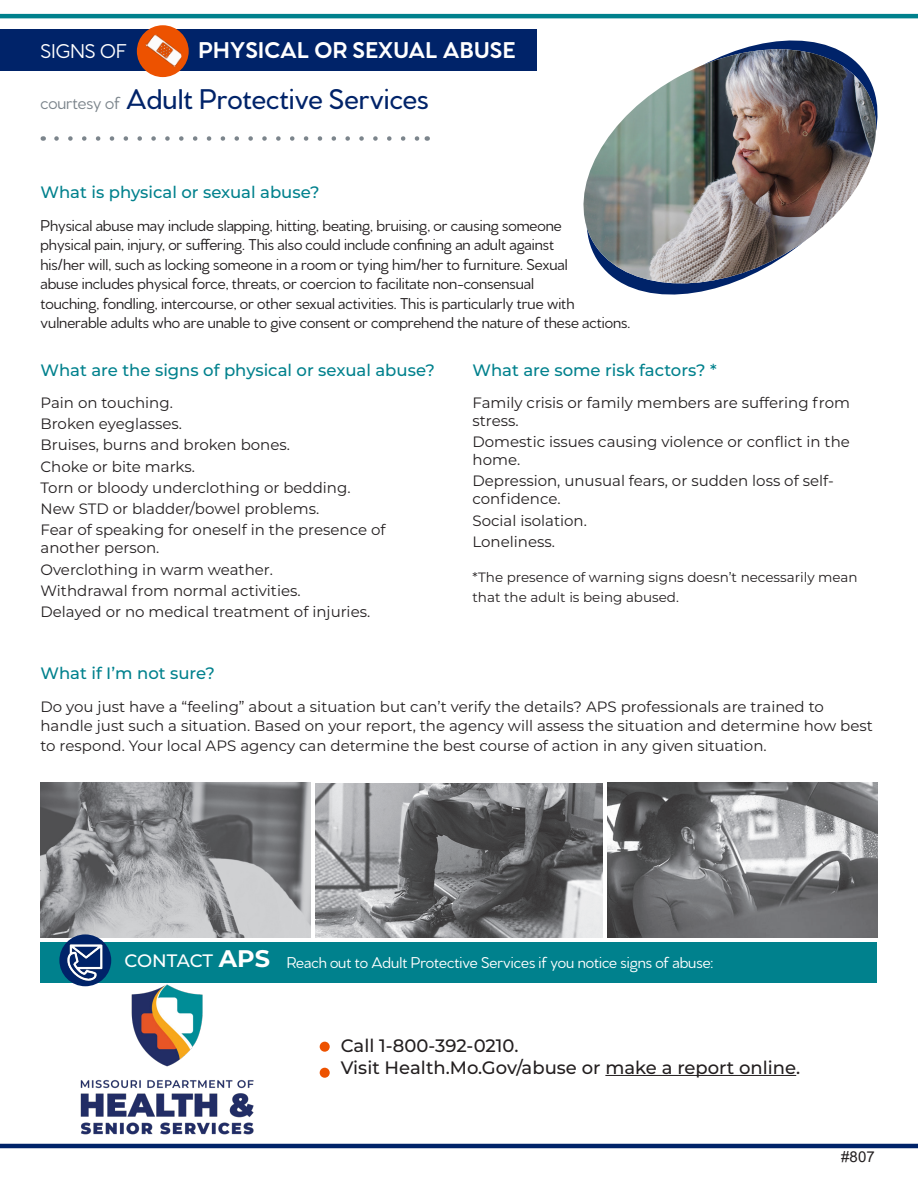
<style>
.page{position:relative;width:918px;height:1188px;background:#fff}
.page>*{position:absolute;margin:0;border:0;box-sizing:border-box;transform-origin:0 0}
.t1{font:500 30px "Venti CF";color:#002369}
.t2{font:700 24px "Venti CF";letter-spacing:.01em;color:#fff}
.t3{font:21px "Venti CF";letter-spacing:.01em;color:#fff}
.t4{font:500 18px "Montserrat";color:#231f20}
.t5{font:500 18px "Montserrat";letter-spacing:-.01em;color:#fff}
.APS_body_text{font:16.5px/19.5px "Venti CF";color:#231f20}
.Teal_question_subhea{font:500 16.5px "Montserrat";color:#00818d}
.t6{font:16.5px "Venti CF";color:#fff}
.Gray_question_subhea{font:500 16.5px "Montserrat";color:#00818d}
.APS_body_text-2{font:15px/18px "Montserrat";color:#231f20}
.t7{font:15px "Arial";color:#231f20}
.APS_body_text-3{font:13.5px/19.5px "Montserrat";color:#231f20}
.s1{font-weight:400;font-size:18px;color:#7c858c}
.s2{font-weight:700;font-size:24px}
</style>
<div class="page">
<svg style="left:56px;top:136px;width:364px;height:5px"></svg>
<div style="left:0;top:30px;width:537px;height:41px;background:#002369"></div>
<hr style="left:0;top:14px;width:918px;height:4px;background:#00818d">
<div style="left:137px;top:25px;width:52px;height:52px;background:#ed5200;border-radius:50%"></div>
<img style="left:316px;top:783px;width:286px;height:154px">
<img style="left:608px;top:783px;width:270px;height:154px">
<hr style="left:0;top:1144px;width:918px;height:4px;background:#002369">
<img style="left:144px;top:32px;width:39px;height:38px">
<img style="left:40px;top:783px;width:270px;height:154px">
<svg style="left:652px;top:40px;width:184px;height:255px"></svg>
<img style="left:583px;top:49px;width:295px;height:244px">
<div style="left:40px;top:942px;width:838px;height:40px;background:#00818d"></div>
<div style="left:59px;top:934px;width:52px;height:52px;background:#002369;border-radius:50%"></div>
<img style="left:67px;top:944px;width:38px;height:36px">
<img style="left:61px;top:980px;width:205px;height:164px">
<hr style="left:605px;top:1075px;width:191px;height:1px;background:#231f20">
<div style="left:320px;top:1042px;width:10px;height:10px;background:#ed5200;border-radius:50%"></div>
<div style="left:320px;top:1068px;width:10px;height:10px;background:#ed5200;border-radius:50%"></div>
<p class="t3" style="left:41px;top:38px;width:88px">SIGNS OF</p>
<p class="t2" style="left:199px;top:35px;width:318px">PHYSICAL OR SEXUAL ABUSE</p>
<p class="t1" style="left:40px;top:81px;width:390px"><span class="s1">courtesy of</span> Adult Protective Services</p>
<p class="Gray_question_subhea" style="left:40px;top:180px;width:281px">What is physical or sexual abuse?</p>
<p class="APS_body_text" style="left:40px;top:216px;width:591px">Physical abuse may include slapping, hitting, beating, bruising, or causing someone<br>physical pain, injury, or suffering. This also could include confining an adult against<br>his/her will, such as locking someone in a room or tying him/her to furniture. Sexual<br>abuse includes physical force, threats, or coercion to facilitate non-consensual<br>touching, fondling, intercourse, or other sexual activities. This is particularly true with vulnerable adults who are unable to give consent or comprehend the nature of these actions.</p>
<p class="Teal_question_subhea" style="left:40px;top:359px;width:396px">What are the signs of physical or sexual abuse?</p>
<p class="APS_body_text-2" style="left:40px;top:393px;width:134px">Pain on touching.</p>
<p class="APS_body_text-2" style="left:40px;top:414px;width:143px">Broken eyeglasses.</p>
<p class="APS_body_text-2" style="left:40px;top:435px;width:251px">Bruises, burns and broken bones.</p>
<p class="APS_body_text-2" style="left:40px;top:457px;width:156px">Choke or bite marks.</p>
<p class="APS_body_text-2" style="left:40px;top:478px;width:312px">Torn or bloody underclothing or bedding.</p>
<p class="APS_body_text-2" style="left:40px;top:499px;width:280px">New STD or bladder/bowel problems.</p>
<p class="APS_body_text-2" style="left:40px;top:520px;width:346px">Fear of speaking for oneself in the presence of another person.</p>
<p class="APS_body_text-2" style="left:40px;top:560px;width:234px">Overclothing in warm weather.</p>
<p class="APS_body_text-2" style="left:40px;top:581px;width:262px">Withdrawal from normal activities.</p>
<p class="APS_body_text-2" style="left:40px;top:602px;width:331px">Delayed or no medical treatment of injuries.</p>
<p class="Teal_question_subhea" style="left:472px;top:359px;width:246px">What are some risk factors? *</p>
<p class="APS_body_text-2" style="left:472px;top:393px;width:379px">Family crisis or family members are suffering from stress.</p>
<p class="APS_body_text-2" style="left:472px;top:432px;width:379px">Domestic issues causing violence or conflict in the home.</p>
<p class="APS_body_text-2" style="left:472px;top:471px;width:363px">Depression, unusual fears, or sudden loss of self&shy;confidence.</p>
<p class="APS_body_text-2" style="left:472px;top:511px;width:116px">Social isolation.</p>
<p class="APS_body_text-2" style="left:472px;top:532px;width:84px">Loneliness.</p>
<p class="APS_body_text-3" style="left:472px;top:567px;width:387px">*The presence of warning signs doesn’t necessarily mean that the adult is being abused.</p>
<p class="Teal_question_subhea" style="left:40px;top:661px;width:176px">What if I’m not sure?</p>
<p class="APS_body_text-2" style="left:40px;top:696px;width:834px;line-height:19.5px">Do you just have a “feeling” about a situation but can’t verify the details? APS professionals are trained to handle just such a situation. Based on your report, the agency will assess the situation and determine how best to respond. Your local APS agency can determine the best course of action in any given situation.</p>
<p class="t5" style="left:124px;top:948px;width:147px">CONTACT <span class="s2">APS</span></p>
<p class="t6" style="left:287px;top:953px;width:428px">Reach out to Adult Protective Services if you notice signs of abuse:</p>
<p class="t4" style="left:341px;top:1033px;width:179px">Call 1-800-392-0210.</p>
<p class="t4" style="left:341px;top:1055px;width:461px">Visit Health.Mo.Gov/abuse or make a report online.</p>
<p class="t7" style="left:841px;top:1146px;width:35px">#807</p>
</div>
